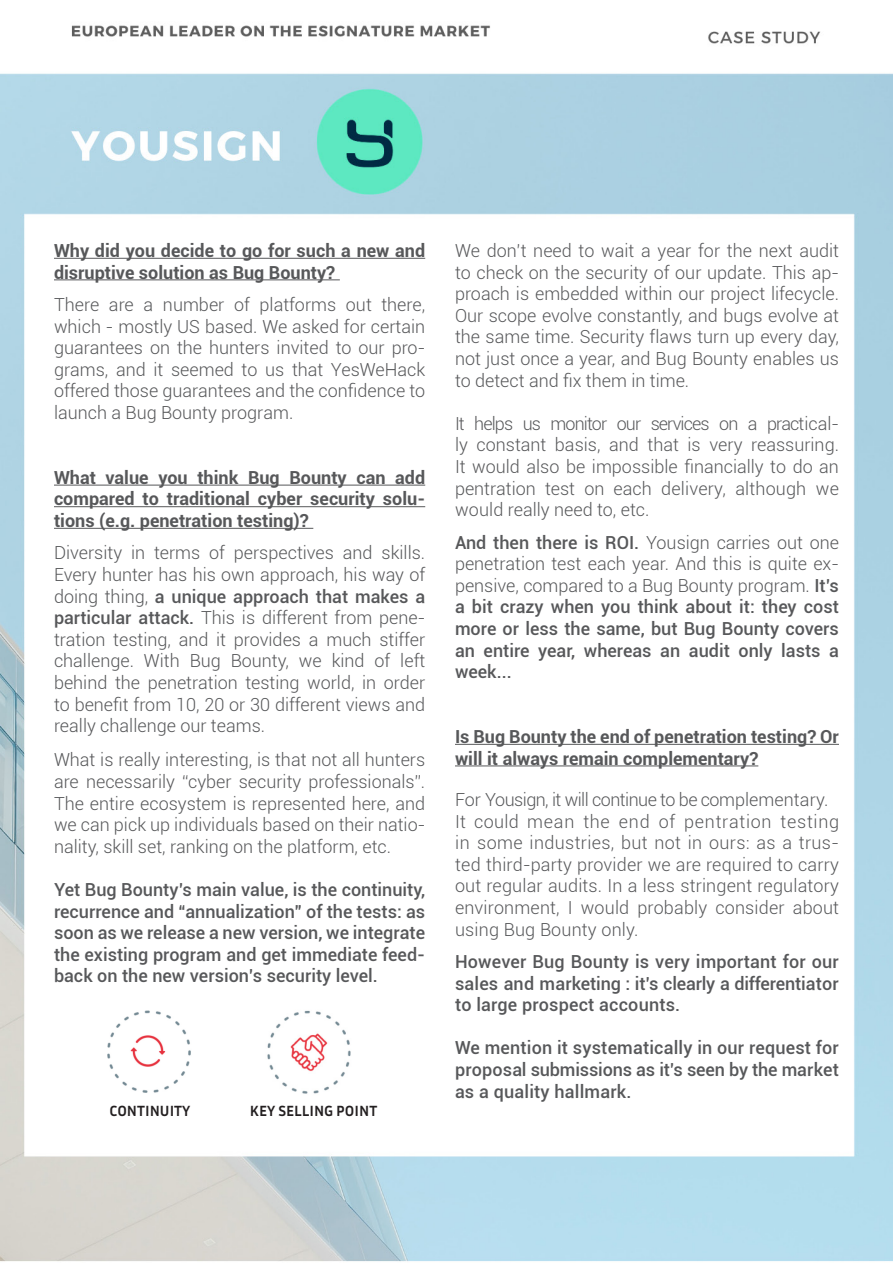
<style>
.page{position:relative;width:893px;height:1263px;background:#fff}
.page>*{position:absolute;margin:0;border:0;box-sizing:border-box;transform-origin:0 0}
.t1{font:300 18px/21.6px "Roboto";color:#57585a;text-align:justify}
.t2{font:500 18px/21.6px "Roboto";color:#57585a;text-align:justify}
.t3{font:700 18px/21.6px "Roboto";color:#57585a}
.t4{font:300 18px "Roboto";letter-spacing:-.03em;color:#57585a}
.t5{font:700 15px "Inria Sans";color:#231f20}
.s1{font-weight:500}
.s2{font-weight:300}
</style>
<div class="page">
<img style="left:0;top:25px;width:893px;height:1237px">
<hr style="left:54px;top:258px;width:371px;height:1px;background:#57585a">
<hr style="left:54px;top:279px;width:286px;height:1px;background:#57585a">
<hr style="left:54px;top:485px;width:371px;height:1px;background:#57585a">
<hr style="left:54px;top:506px;width:371px;height:1px;background:#57585a">
<hr style="left:54px;top:528px;width:259px;height:1px;background:#57585a">
<hr style="left:455px;top:744px;width:384px;height:1px;background:#57585a">
<hr style="left:455px;top:765px;width:303px;height:1px;background:#57585a">
<img style="left:103px;top:1003px;width:94px;height:94px">
<img style="left:259px;top:1006px;width:99px;height:92px">
<p class="t3" style="left:54px;top:239px;width:373px">Why did you decide to go for such a new and disruptive solution as Bug Bounty?</p>
<p class="t1" style="left:54px;top:293px;width:373px">There are a number of platforms out there, which - mostly US based. We asked for certain guarantees on the hunters invited to our pro&shy;grams, and it seemed to us that YesWeHack offered those guarantees and the confidence to launch a Bug Bounty program.</p>
<p class="t3" style="left:54px;top:466px;width:373px;text-align:justify">What value you think Bug Bounty can add compared to traditional cyber security solu&shy;tions (e.g. penetration testing)?</p>
<p class="t1" style="left:54px;top:542px;width:373px">Diversity in terms of perspectives and skills.<br>Every hunter has his own approach, his way of doing thing, <span class="s1">a unique approach that makes a particular attack.</span> This is different from pene&shy;tration testing, and it provides a much stiffer challenge. With Bug Bounty, we kind of left behind the penetration testing world, in order to benefit from 10, 20 or 30 different views and really challenge our teams.</p>
<p class="t1" style="left:54px;top:749px;width:373px">What is really interesting, is that not all hunters are necessarily “cyber security professionals”.<br>The entire ecosystem is represented here, and we can pick up individuals based on their natio&shy;nality, skill set, ranking on the platform, etc.</p>
<p class="t2" style="left:54px;top:878px;width:373px">Yet Bug Bounty’s main value, is the continuity, recurrence and “annualization” of the tests: as soon as we release a new version, we integrate the existing program and get immediate feed&shy;back on the new version’s security level.</p>
<p class="t5" style="left:109px;top:1101px;width:82px">CONTINUITY</p>
<p class="t5" style="left:250px;top:1101px;width:129px">KEY SELLING POINT</p>
<p class="t1" style="left:455px;top:239px;width:385px">We don’t need to wait a year for the next audit to check on the security of our update. This ap&shy;proach is embedded within our project lifecycle.<br>Our scope evolve constantly, and bugs evolve at the same time. Security flaws turn up every day, not just once a year, and Bug Bounty enables us to detect and fix them in time.</p>
<p class="t1" style="left:455px;top:412px;width:385px">It helps us monitor our services on a practical&shy;ly constant basis, and that is very reassuring.<br>It would also be impossible financially to do an pentration test on each delivery, although we would really need to, etc.</p>
<p class="t2" style="left:455px;top:531px;width:385px">And then there is ROI. <span class="s2">Yousign carries out one penetration test each year. And this is quite ex&shy;pensive, compared to a Bug Bounty program.</span> It’s a bit crazy when you think about it: they cost more or less the same, but Bug Bounty covers an entire year, whereas an audit only lasts a week...</p>
<p class="t3" style="left:455px;top:725px;width:385px">Is Bug Bounty the end of penetration testing? Or will it always remain complementary?</p>
<p class="t4" style="left:455px;top:787px;width:375px">For Yousign, it will continue to be complementary.</p>
<p class="t1" style="left:455px;top:810px;width:386px">It could mean the end of pentration testing in some industries, but not in ours: as a trus&shy;ted third-party provider we are required to carry out regular audits. In a less stringent regulatory environment, I would probably consider about using Bug Bounty only.</p>
<p class="t2" style="left:455px;top:950px;width:385px">However Bug Bounty is very important for our sales and marketing : it’s clearly a differentiator to large prospect accounts.</p>
<p class="t2" style="left:455px;top:1036px;width:385px">We mention it systematically in our request for proposal submissions as it’s seen by the market as a quality hallmark.</p>
</div>
